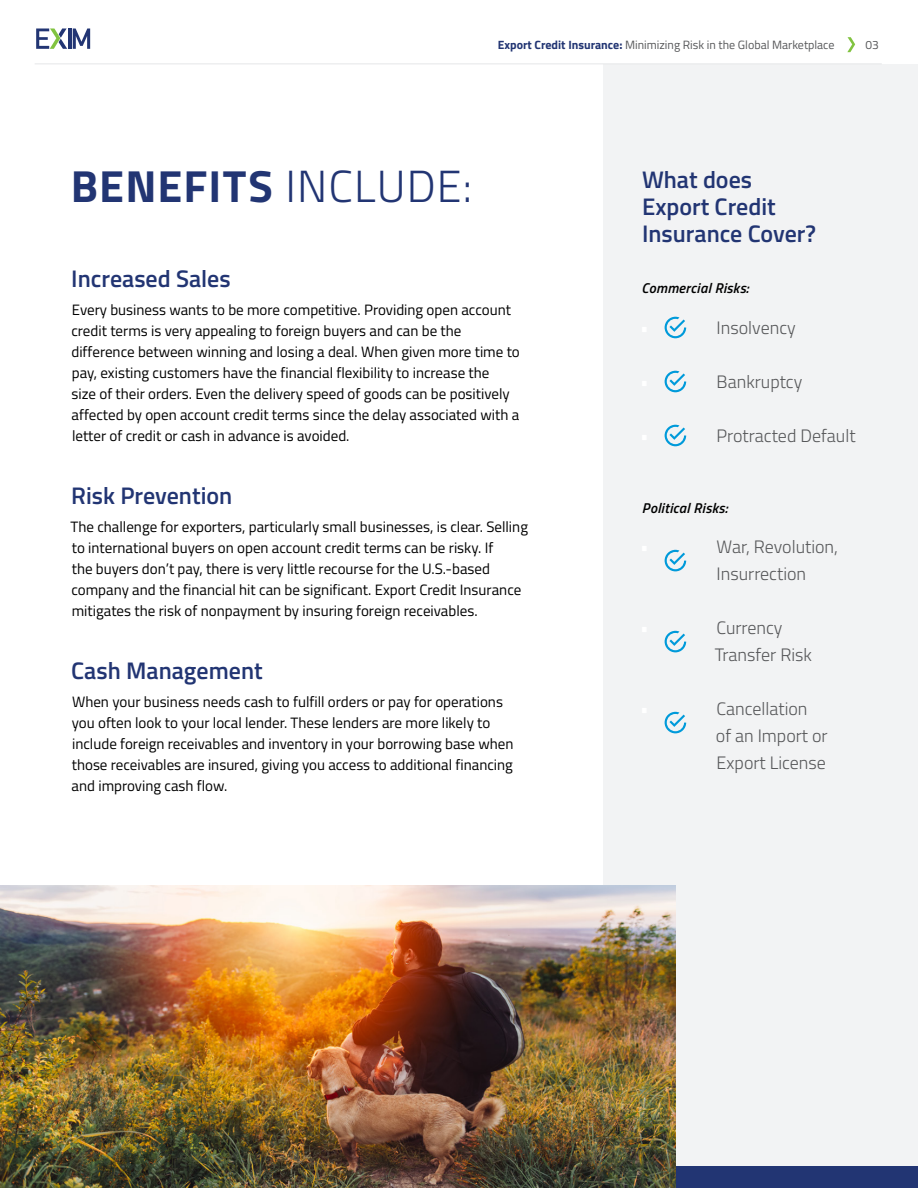
<style>
.page{position:relative;width:918px;height:1188px;background:#fff}
.page>*{position:absolute;margin:0;border:0;box-sizing:border-box;transform-origin:0 0}
.t1{font:700 45px "Titillium Web";letter-spacing:.025em;color:#223573}
.t2{font:600 24px/27px "Titillium Web";color:#223573}
.t3{font:300 18px/27px "Titillium Web";color:#57585a}
.t4{font:15px/21px "Titillium Web";color:#000}
.t5{font:italic 600 14.25px "Titillium Web";letter-spacing:.02em;color:#000}
.t6{font:12px "Titillium Web";color:#57585a}
.s1{font-weight:700;color:#223573}
.s2{font-weight:300}
</style>
<div class="page">
<div style="left:0;top:1166px;width:918px;height:22px;background:#223573"></div>
<svg style="left:847px;top:37px;width:8px;height:15px"></svg>
<hr style="left:35px;top:63px;width:847px;height:2px;background:#e6e7e9">
<hr style="left:68px;top:28px;width:3px;height:21px;background:#223573">
<svg style="left:73px;top:28px;width:17px;height:21px"></svg>
<svg style="left:36px;top:28px;width:31px;height:21px"></svg>
<div style="left:603px;top:65px;width:315px;height:1101px;background:#f2f3f4"></div>
<svg style="left:665px;top:317px;width:21px;height:21px"></svg>
<svg style="left:665px;top:371px;width:21px;height:21px"></svg>
<svg style="left:665px;top:425px;width:21px;height:21px"></svg>
<svg style="left:665px;top:631px;width:21px;height:21px"></svg>
<svg style="left:665px;top:550px;width:21px;height:21px"></svg>
<svg style="left:665px;top:712px;width:21px;height:21px"></svg>
<img style="left:0;top:886px;width:675px;height:302px">
<p class="t6" style="left:498px;top:36px;width:338px"><span class="s1">Export Credit Insurance:</span> Minimizing Risk in the Global Marketplace</p>
<p class="t6" style="left:866px;top:36px;width:15px">03</p>
<h2 class="t1" style="left:71px;top:152px;width:403px">BENEFITS <span class="s2">INCLUDE:</span></h2>
<h2 class="t2" style="left:642px;top:165px;width:176px">What does<br>Export Credit<br>Insurance Cover?</h2>
<h3 class="t2" style="left:71px;top:264px;width:161px">Increased Sales</h3>
<p class="t4" style="left:71px;top:298px;width:450px">Every business wants to be more competitive. Providing open account credit terms is very appealing to foreign buyers and can be the difference between winning and losing a deal. When given more time to pay, existing customers have the financial flexibility to increase the<br>size of their orders. Even the delivery speed of goods can be positively affected by open account credit terms since the delay associated with a letter of credit or cash in advance is avoided.</p>
<h3 class="t2" style="left:71px;top:481px;width:162px">Risk Prevention</h3>
<p class="t4" style="left:71px;top:515px;width:459px">The challenge for exporters, particularly small businesses, is clear. Selling to international buyers on open account credit terms can be risky. If<br>the buyers don’t pay, there is very little recourse for the U.S.-based company and the financial hit can be significant. Export Credit Insurance mitigates the risk of nonpayment by insuring foreign receivables.</p>
<h3 class="t2" style="left:71px;top:656px;width:193px">Cash Management</h3>
<p class="t4" style="left:72px;top:690px;width:443px">When your business needs cash to fulfill orders or pay for operations you often look to your local lender. These lenders are more likely to include foreign receivables and inventory in your borrowing base when those receivables are insured, giving you access to additional financing and improving cash flow.</p>
<h3 class="t5" style="left:641px;top:277px;width:109px">Commercial Risks:</h3>
<p class="t3" style="left:717px;top:313px;width:81px">Insolvency</p>
<p class="t3" style="left:717px;top:367px;width:87px">Bankruptcy</p>
<p class="t3" style="left:717px;top:421px;width:140px">Protracted Default</p>
<h3 class="t5" style="left:642px;top:497px;width:87px">Political Risks:</h3>
<p class="t3" style="left:717px;top:533px;width:123px">War, Revolution,<br>Insurrection</p>
<p class="t3" style="left:715px;top:614px;width:99px">Currency<br>Transfer Risk</p>
<p class="t3" style="left:716px;top:695px;width:113px">Cancellation<br>of an Import or<br>Export License</p>
</div>
